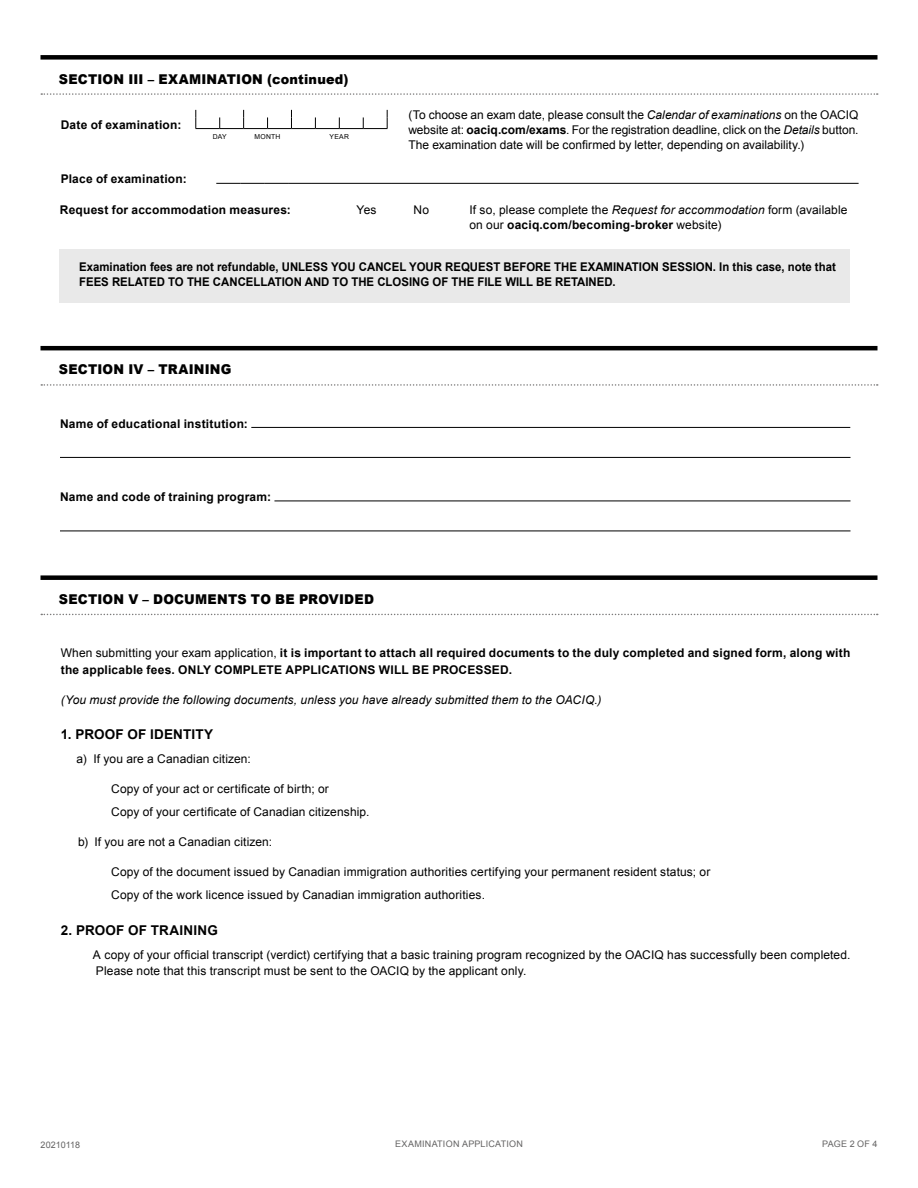
<style>
.page{position:relative;width:918px;height:1188px;background:#fff}
.page>*{position:absolute;margin:0;border:0;box-sizing:border-box;transform-origin:0 0}
.t1{font:900 13.5px "Arial";letter-spacing:.015em;color:#000;scale:.95 1}
.t2{font:700 13.5px "Arial";letter-spacing:.015em;color:#000}
.t3{font:12px/15px "Arial";letter-spacing:.01em;color:#000}
.t4{font:700 12px/16.5px "Arial";letter-spacing:.015em;color:#000}
.t5{font:700 12px/15px "Arial";letter-spacing:.015em;color:#000;scale:.95 1}
.t6{font:italic 12px "Arial";letter-spacing:.01em;color:#000}
.t7{font:9px "Arial";letter-spacing:.025em;color:#646363}
.t8{font:9px "Arial";letter-spacing:-.005em;color:#646363}
.t9{font:6.9px "Arial";letter-spacing:.035em;color:#000}
.s1{font-style:italic}
.s2{font-weight:700}
.s3{font-weight:400}
</style>
<div class="page">
<div style="left:40px;top:55px;width:838px;height:5px;background:#000"></div>
<svg style="left:41px;top:93px;width:837px;height:2px"></svg>
<hr style="left:40px;top:346px;width:838px;height:4px;background:#000">
<svg style="left:41px;top:384px;width:837px;height:2px"></svg>
<div style="left:40px;top:575px;width:838px;height:5px;background:#000"></div>
<svg style="left:41px;top:614px;width:837px;height:1px"></svg>
<svg style="left:216px;top:183px;width:96px;height:1px"></svg>
<hr style="left:312px;top:183px;width:80px;height:1px;background:#000">
<hr style="left:392px;top:183px;width:467px;height:1px;background:#000">
<div style="left:59px;top:249px;width:790px;height:53px;background:#e9e9e9"></div>
<hr style="left:251px;top:427px;width:599px;height:1px;background:#000">
<hr style="left:60px;top:457px;width:790px;height:1px;background:#000">
<hr style="left:274px;top:501px;width:577px;height:1px;background:#000">
<hr style="left:60px;top:531px;width:790px;height:1px;background:#000">
<svg style="left:196px;top:110px;width:192px;height:19px"></svg>
<p class="t1" style="left:59px;top:69px;width:306px">SECTION III – EXAMINATION (continued)</p>
<p class="t4" style="left:61px;top:117px;width:122px">Date of examination:</p>
<p class="t3" style="left:408px;top:108px;width:452px;text-align:justify">(To choose an exam date, please consult the <span class="s1">Calendar of examinations</span> on the OACIQ website at: <span class="s2">oaciq.com/exams</span>. For the registration deadline, click on the <span class="s1">Details</span> button.<br>The examination date will be confirmed by letter, depending on availability.)</p>
<p class="t4" style="left:61px;top:171px;width:127px">Place of examination:</p>
<p class="t4" style="left:60px;top:202px;width:232px">Request for accommodation measures:</p>
<p class="t3" style="left:357px;top:203px;width:22px">Yes</p>
<p class="t3" style="left:414px;top:203px;width:17px">No</p>
<p class="t3" style="left:469px;top:203px;width:380px">If so, please complete the <span class="s1">Request for accommodation</span> form (available on our <span class="s2">oaciq.com/becoming-broker</span> website)</p>
<p class="t5" style="left:79px;top:260px;width:798px">Examination fees are not refundable, UNLESS YOU CANCEL YOUR REQUEST BEFORE THE EXAMINATION SESSION. In this case, note that<br>FEES RELATED TO THE CANCELLATION AND TO THE CLOSING OF THE FILE WILL BE RETAINED.</p>
<p class="t9" style="left:213px;top:132px;width:15px">DAY</p>
<p class="t9" style="left:255px;top:132px;width:27px">MONTH</p>
<p class="t9" style="left:330px;top:132px;width:21px">YEAR</p>
<p class="t1" style="left:59px;top:360px;width:183px">SECTION IV – TRAINING</p>
<p class="t4" style="left:60px;top:416px;width:189px">Name of educational institution:</p>
<p class="t4" style="left:60px;top:489px;width:213px">Name and code of training program:</p>
<p class="t1" style="left:59px;top:589px;width:333px">SECTION V – DOCUMENTS TO BE PROVIDED</p>
<p class="t4" style="left:61px;top:645px;width:791px"><span class="s3">When submitting your exam application,</span> it is important to attach all required documents to the duly completed and signed form, along with the applicable fees. ONLY COMPLETE APPLICATIONS WILL BE PROCESSED.</p>
<p class="t6" style="left:61px;top:692px;width:542px">(You must provide the following documents, unless you have already submitted them to the OACIQ.)</p>
<p class="t2" style="left:61px;top:725px;width:154px">1. PROOF OF IDENTITY</p>
<p class="t3" style="left:76px;top:751px;width:176px">a) If you are a Canadian citizen:</p>
<p class="t3" style="left:111px;top:777px;width:260px;line-height:23.2px">Copy of your act or certificate of birth; or<br>Copy of your certificate of Canadian citizenship.</p>
<p class="t3" style="left:78px;top:835px;width:196px">b) If you are not a Canadian citizen:</p>
<p class="t3" style="left:111px;top:860px;width:601px;line-height:23.2px">Copy of the document issued by Canadian immigration authorities certifying your permanent resident status; or<br>Copy of the work licence issued by Canadian immigration authorities.</p>
<p class="t2" style="left:61px;top:921px;width:159px">2. PROOF OF TRAINING</p>
<p class="t3" style="left:93px;top:946px;width:759px;line-height:16.5px">A copy of your official transcript (verdict) certifying that a basic training program recognized by the OACIQ has successfully been completed.<br>Please note that this transcript must be sent to the OACIQ by the applicant only.</p>
<p class="t8" style="left:40px;top:1138px;width:41px">20210118</p>
<p class="t7" style="left:395px;top:1138px;width:129px">EXAMINATION APPLICATION</p>
<p class="t7" style="left:822px;top:1138px;width:57px">PAGE 2 OF 4</p>
</div>
